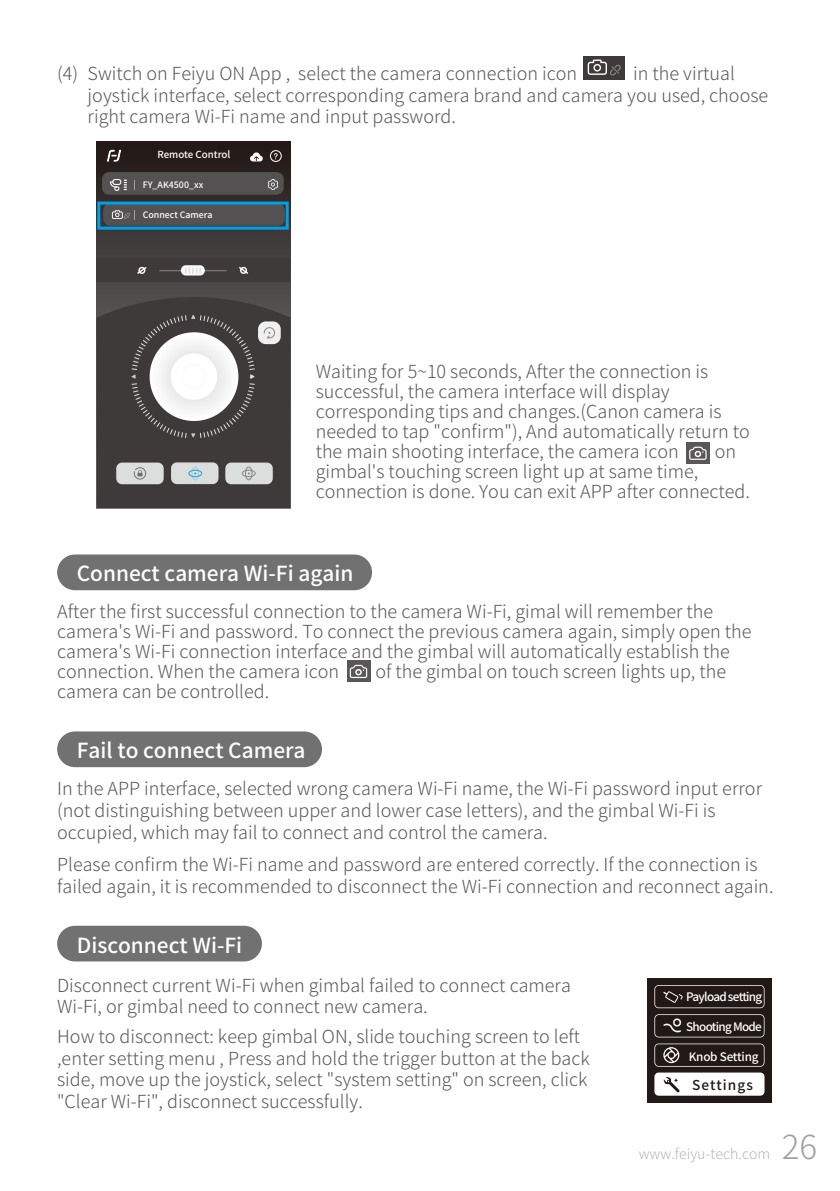
<style>
.page{position:relative;width:840px;height:1191px;background:#fff}
.page>*{position:absolute;margin:0;border:0;box-sizing:border-box;transform-origin:0 0}
.t1{font:300 33px "Source Han Sans CN";color:#9fa0a0}
.t2{font:500 20.8px "Source Han Sans CN";color:#fff}
.t3{font:300 18px/21.6px "Source Han Sans CN";color:#595757}
.t4{font:300 14.2px "Source Han Sans CN";color:#b5b6b6}
.t5{font:500 13.6px "Source Han Sans CN";letter-spacing:.08em;color:#221815}
.t6{font:500 11.6px "Source Han Sans CN";letter-spacing:-.06em;color:#fff}
.t7{font:500 11.6px "Source Han Sans CN";letter-spacing:-.02em;color:#fff}
.t8{font:500 9.8px "Source Han Sans CN";color:#fff}
.t9{font:500 8.8px "Source Han Sans CN";color:#fff}
</style>
<div class="page">
<div style="left:57px;top:554px;width:315px;height:36px;background:#727171;border-radius:18px"></div>
<div style="left:57px;top:731px;width:265px;height:36px;background:#727171;border-radius:18px"></div>
<div style="left:57px;top:925px;width:205px;height:36px;background:#727171;border-radius:18px"></div>
<div style="left:686px;top:442px;width:23px;height:22px;background:#595757"></div>
<svg style="left:689px;top:446px;width:17px;height:14px"></svg>
<div style="left:347px;top:661px;width:23px;height:21px;background:#595757"></div>
<svg style="left:349px;top:665px;width:18px;height:13px"></svg>
<div style="left:583px;top:56px;width:41px;height:23px;background:#3e3a39"></div>
<svg style="left:587px;top:60px;width:33px;height:15px"></svg>
<svg style="left:96px;top:141px;width:194px;height:156px;background:#373130"></svg>
<div style="left:96px;top:258px;width:194px;height:24px;background:#3e3a39"></div>
<svg style="left:96px;top:297px;width:194px;height:211px;background:#3f3b3a"></svg>
<div style="left:258px;top:321px;width:22px;height:23px;background:#efefef;border-radius:8px"></div>
<svg style="left:263px;top:327px;width:12px;height:11px"></svg>
<div style="left:103px;top:203px;width:182px;height:23px;background:#535151;border-radius:7px"></div>
<div style="left:102px;top:172px;width:181px;height:23px;background:#535151;border-radius:7px"></div>
<svg style="left:267px;top:179px;width:11px;height:11px"></svg>
<svg style="left:107px;top:150px;width:14px;height:12px"></svg>
<svg style="left:270px;top:150px;width:11px;height:12px"></svg>
<div style="left:116px;top:462px;width:48px;height:22px;background:#dcdddd;border-radius:6px"></div>
<div style="left:171px;top:462px;width:47px;height:22px;background:#dcdddd;border-radius:6px"></div>
<div style="left:225px;top:462px;width:47px;height:22px;background:#dcdddd;border-radius:6px"></div>
<svg style="left:250px;top:152px;width:12px;height:9px"></svg>
<svg style="left:131px;top:315px;width:123px;height:123px"></svg>
<svg style="left:137px;top:267px;width:9px;height:7px"></svg>
<svg style="left:239px;top:267px;width:9px;height:7px"></svg>
<hr style="left:159px;top:270px;width:68px;height:1px;background:#727171">
<div style="left:181px;top:265px;width:24px;height:10px;background:#f7f8f8;border-radius:5px"></div>
<svg style="left:185px;top:268px;width:16px;height:6px"></svg>
<svg style="left:110px;top:179px;width:17px;height:12px"></svg>
<svg style="left:134px;top:467px;width:12px;height:12px"></svg>
<svg style="left:188px;top:466px;width:14px;height:14px"></svg>
<svg style="left:242px;top:466px;width:13px;height:14px"></svg>
<svg style="left:112px;top:210px;width:23px;height:10px"></svg>
<div style="left:97px;top:201px;width:191px;height:29px;border:3px solid #00a0e9"></div>
<div style="left:646px;top:978px;width:125px;height:124px;background:#221815"></div>
<svg style="left:654px;top:1014px;width:110px;height:23px"></svg>
<svg style="left:654px;top:1043px;width:110px;height:23px"></svg>
<svg style="left:654px;top:985px;width:110px;height:23px"></svg>
<div style="left:654px;top:1072px;width:110px;height:23px;background:#fff;border-radius:4px"></div>
<svg style="left:663px;top:1077px;width:16px;height:15px"></svg>
<p class="t3" style="left:57px;top:63px;width:521px">(4) Switch on Feiyu ON App , select the camera connection icon</p>
<p class="t3" style="left:88px;top:63px;width:681px;text-indent:545px">in the virtual joystick interface, select corresponding camera brand and camera you used, choose right camera Wi-Fi name and input password.</p>
<p class="t8" style="left:157px;top:149px;width:74px">Remote Control</p>
<p class="t9" style="left:143px;top:180px;width:62px">FY_AK4500_xx</p>
<p class="t9" style="left:143px;top:209px;width:71px">Connect Camera</p>
<p class="t3" style="left:315px;top:362px;width:435px;line-height:20px">Waiting for 5~10 seconds, After the connection is successful, the camera interface will display corresponding tips and changes.(Canon camera is needed to tap "confirm"), And automatically return to the main shooting interface, the camera icon</p>
<p class="t3" style="left:714px;top:441px;width:23px">on</p>
<p class="t3" style="left:315px;top:462px;width:435px;line-height:20px">gimbal's touching screen light up at same time, connection is done. You can exit APP after connected.</p>
<p class="t2" style="left:77px;top:562px;width:278px">Connect camera Wi-Fi again</p>
<p class="t3" style="left:57px;top:602px;width:695px;line-height:20px">After the first successful connection to the camera Wi-Fi, gimal will remember the camera's Wi-Fi and password. To connect the previous camera again, simply open the camera's Wi-Fi connection interface and the gimbal will automatically establish the connection. When the camera icon</p>
<p class="t3" style="left:375px;top:661px;width:352px">of the gimbal on touch screen lights up, the</p>
<p class="t3" style="left:57px;top:681px;width:213px">camera can be controlled.</p>
<p class="t2" style="left:77px;top:739px;width:230px">Fail to connect Camera</p>
<p class="t3" style="left:57px;top:778px;width:706px">In the APP interface, selected wrong camera Wi-Fi name, the Wi-Fi password input error (not distinguishing between upper and lower case letters), and the gimbal Wi-Fi is occupied, which may fail to connect and control the camera.</p>
<p class="t3" style="left:57px;top:854px;width:717px">Please confirm the Wi-Fi name and password are entered correctly. If the connection is failed again, it is recommended to disconnect the Wi-Fi connection and reconnect again.</p>
<p class="t2" style="left:77px;top:933px;width:167px">Disconnect Wi-Fi</p>
<p class="t3" style="left:57px;top:974px;width:515px">Disconnect current Wi-Fi when gimbal failed to connect camera<br>Wi-Fi, or gimbal need to connect new camera.</p>
<p class="t3" style="left:57px;top:1026px;width:534px">How to disconnect: keep gimbal ON, slide touching screen to left ,enter setting menu , Press and hold the trigger button at the back side, move up the joystick, select "system setting" on screen, click "Clear Wi-Fi", disconnect successfully.</p>
<p class="t6" style="left:685px;top:990px;width:78px">Payload setting</p>
<p class="t6" style="left:685px;top:1020px;width:77px">Shooting Mode</p>
<p class="t7" style="left:688px;top:1049px;width:71px">Knob Setting</p>
<p class="t5" style="left:691px;top:1076px;width:62px">Settings</p>
<p class="t4" style="left:638px;top:1146px;width:133px">www.feiyu-tech.com</p>
<h1 class="t1" style="left:781px;top:1128px;width:37px">26</h1>
</div>
